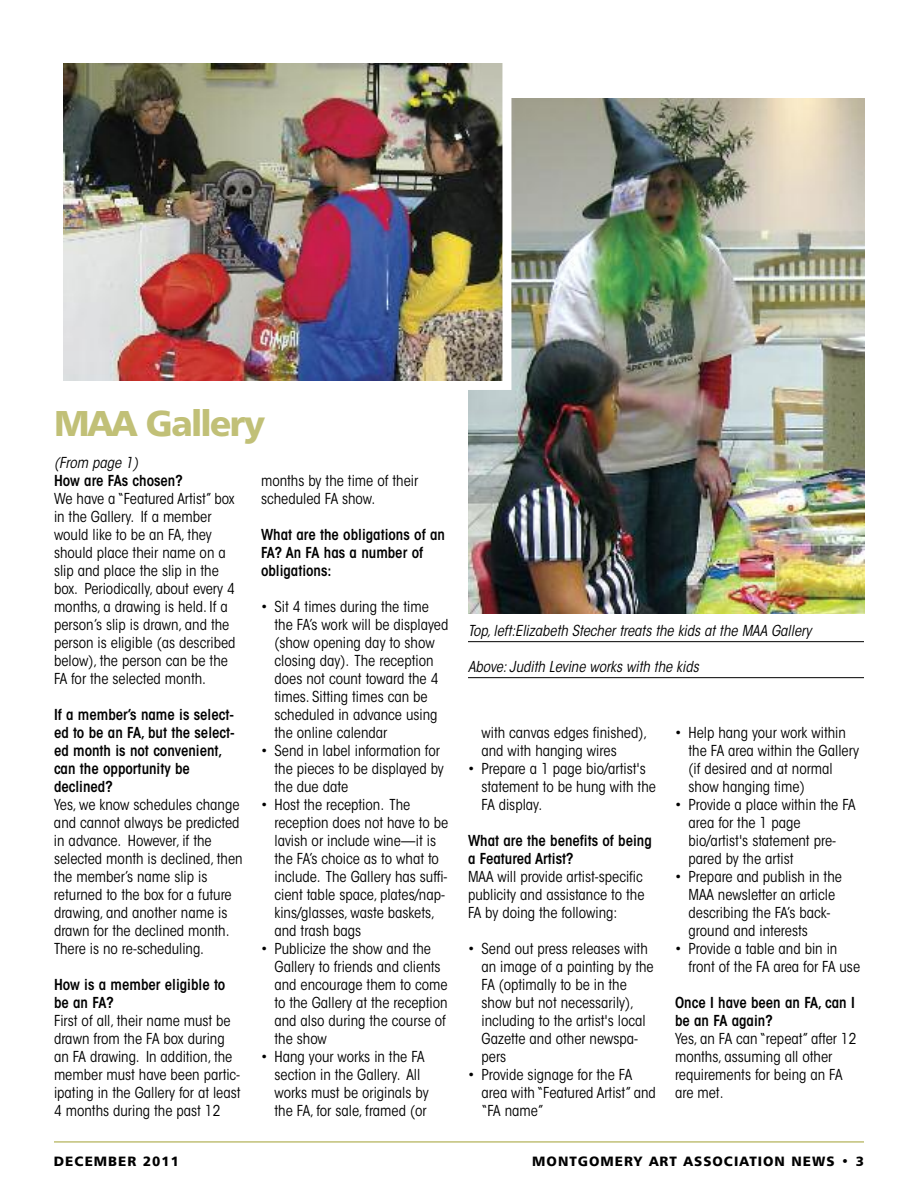
<style>
.page{position:relative;width:918px;height:1188px;background:#fff}
.page>*{position:absolute;margin:0;border:0;box-sizing:border-box;transform-origin:0 0}
.t1{font:36px "Humanist 777 BT Black B";letter-spacing:-.05em;color:#c1c077}
.t2{font:condensed 15px/18px "ITC Avant Garde Std";color:#000}
.t3{font:600 condensed 15px/18px "ITC Avant Garde Std";color:#000}
.t4{font:italic condensed 15px "ITC Avant Garde Std";color:#000}
.t5{font:13.5px "Humanist 777 BT Black B";letter-spacing:.075em;color:#000}
</style>
<div class="page">
<hr style="left:54px;top:1141px;width:810px;height:2px;background:#c1c077">
<img style="left:468px;top:98px;width:396px;height:515px">
<img style="left:64px;top:64px;width:437px;height:316px">
<div style="left:54px;top:54px;width:457px;height:336px;border:9px solid #fff"></div>
<hr style="left:468px;top:641px;width:396px;height:1px;background:#000">
<hr style="left:468px;top:677px;width:396px;height:1px;background:#000">
<h1 class="t1" style="left:54px;top:409px;width:213px">MAA Gallery</h1>
<p class="t4" style="left:54px;top:457px;width:85px">(From page 1)</p>
<p class="t3" style="left:54px;top:473px;width:130px">How are FAs chosen?</p>
<p class="t2" style="left:54px;top:491px;width:183px">We have a “Featured Artist” box in the Gallery. If a member would like to be an FA, they should place their name on a slip and place the slip in the box. Periodically, about every 4 months, a drawing is held. If a person’s slip is drawn, and the person is eligible (as described below), the person can be the<br>FA for the selected month.</p>
<p class="t3" style="left:54px;top:707px;width:182px">If a member’s name is select&shy;ed to be an FA, but the select&shy;ed month is not convenient, can the opportunity be declined?</p>
<p class="t2" style="left:54px;top:797px;width:190px">Yes, we know schedules change and cannot always be predicted in advance. However, if the selected month is declined, then the member’s name slip is returned to the box for a future drawing, and another name is drawn for the declined month.<br>There is no re-scheduling.</p>
<p class="t3" style="left:54px;top:977px;width:173px">How is a member eligible to be an FA?</p>
<p class="t2" style="left:54px;top:1013px;width:188px">First of all, their name must be drawn from the FA box during an FA drawing. In addition, the member must have been partic&shy;ipating in the Gallery for at least<br>4 months during the past 12</p>
<p class="t2" style="left:261px;top:473px;width:159px">months by the time of their scheduled FA show.</p>
<p class="t3" style="left:261px;top:527px;width:185px">What are the obligations of an<br>FA? An FA has a number of obligations:</p>
<p class="t2" style="left:275px;top:599px;width:175px;text-indent:-13px">• Sit 4 times during the time the FA’s work will be displayed (show opening day to show closing day). The reception does not count toward the 4 times. Sitting times can be scheduled in advance using the online calendar</p>
<p class="t2" style="left:275px;top:743px;width:171px;text-indent:-14px">• Send in label information for the pieces to be displayed by the due date</p>
<p class="t2" style="left:275px;top:797px;width:175px;text-indent:-13px">• Host the reception. The reception does not have to be lavish or include wine—it is the FA’s choice as to what to include. The Gallery has suffi&shy;cient table space, plates/nap&shy;kins/glasses, waste baskets, and trash bags</p>
<p class="t2" style="left:275px;top:941px;width:175px;text-indent:-13px">• Publicize the show and the<br>Gallery to friends and clients and encourage them to come to the Gallery at the reception and also during the course of the show</p>
<p class="t2" style="left:275px;top:1049px;width:156px;text-indent:-13px">• Hang your works in the FA section in the Gallery. All works must be originals by the FA, for sale, framed (or</p>
<p class="t4" style="left:468px;top:625px;width:345px">Top, left:Elizabeth Stecher treats the kids at the MAA Gallery</p>
<p class="t4" style="left:468px;top:661px;width:232px">Above: Judith Levine works with the kids</p>
<p class="t2" style="left:482px;top:725px;width:167px">with canvas edges finished), and with hanging wires</p>
<p class="t2" style="left:482px;top:761px;width:176px;text-indent:-13px">• Prepare a 1 page bio/artist's statement to be hung with the<br>FA display.</p>
<p class="t3" style="left:468px;top:833px;width:185px">What are the benefits of being a Featured Artist?</p>
<p class="t2" style="left:468px;top:869px;width:178px">MAA will provide artist-specific publicity and assistance to the<br>FA by doing the following:</p>
<p class="t2" style="left:482px;top:941px;width:174px;text-indent:-13px">• Send out press releases with an image of a painting by the<br>FA (optimally to be in the show but not necessarily), including to the artist's local<br>Gazette and other newspa&shy;pers</p>
<p class="t2" style="left:482px;top:1067px;width:176px;text-indent:-13px">• Provide signage for the FA area with “Featured Artist” and “FA name”</p>
<p class="t2" style="left:689px;top:725px;width:172px;text-indent:-14px">• Help hang your work within the FA area within the Gallery (if desired and at normal show hanging time)</p>
<p class="t2" style="left:689px;top:797px;width:169px;text-indent:-14px">• Provide a place within the FA area for the 1 page bio/artist's statement pre&shy;pared by the artist</p>
<p class="t2" style="left:689px;top:869px;width:155px;text-indent:-14px">• Prepare and publish in the<br>MAA newsletter an article describing the FA’s back&shy;ground and interests</p>
<p class="t2" style="left:689px;top:941px;width:173px;text-indent:-14px">• Provide a table and bin in front of the FA area for FA use</p>
<p class="t3" style="left:675px;top:995px;width:181px">Once I have been an FA, can I be an FA again?</p>
<p class="t2" style="left:675px;top:1031px;width:183px">Yes, an FA can “repeat” after 12 months, assuming all other requirements for being an FA are met.</p>
<p class="t5" style="left:54px;top:1155px;width:127px">DECEMBER 2011</p>
<p class="t5" style="left:532px;top:1155px;width:333px">MONTGOMERY ART ASSOCIATION NEWS • 3</p>
</div>
